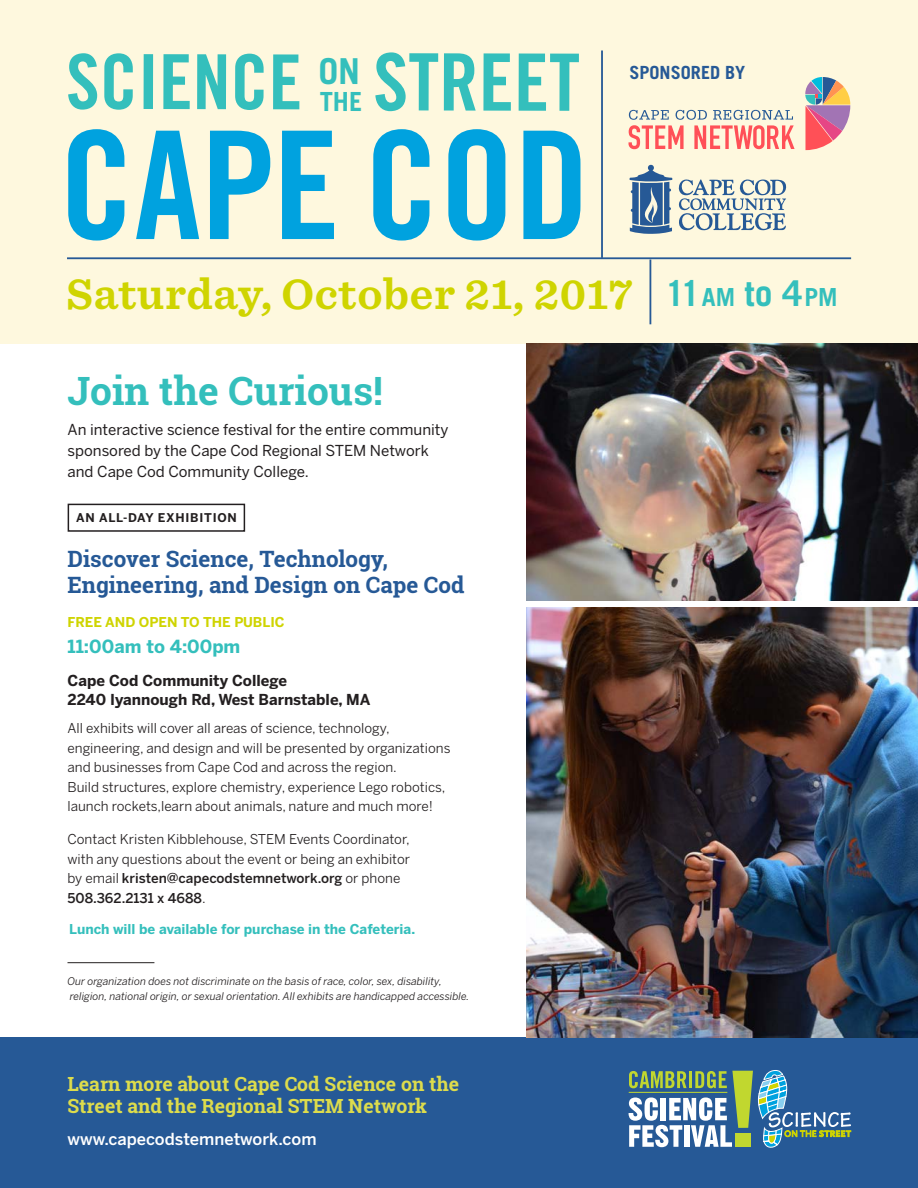
<style>
.page{position:relative;width:918px;height:1188px;background:#fff}
.page>*{position:absolute;margin:0;border:0;box-sizing:border-box;transform-origin:0 0}
.t1{font:150.15px "Trade Gothic Bold Cond Twenty";color:#00a2df}
.t2{font:75.9px "Trade Gothic Bold Cond Twenty";letter-spacing:-.005em;color:#34bfbc}
.t3{font:700 40.65px "Sentinel S Sm";color:#cfd400}
.red_header{font:700 39px "Roboto Slab";color:#34bfbc}
.t4{font:700 35.85px "Trade Gothic";color:#34bfbc}
.t5{font:700 35.55px "Trade Gothic";color:#34bfbc}
.t6{font:700 26.4px "Trade Gothic";color:#34bfbc}
.red_header-2{font:700 22.5px/25.5px "Roboto Slab";color:#265996}
.red_header-3{font:700 19.5px/22.5px "Roboto Slab";color:#dddc4c}
.t7{font:700 18.15px "Trade Gothic";color:#265996}
.red_header-4{font:700 18px "Benton Sans";color:#34bfbc}
.red_header-5{font:500 16.5px "Benton Sans";color:#fff}
.red_header-6{font:15px/21px "Benton Sans";color:#231f20}
.red_header-7{font:700 15px/19.5px "Benton Sans";color:#231f20}
.red_header-8{font:13.5px/19.5px "Benton Sans";color:#231f20}
.red_header-9{font:700 13.5px "Benton Sans";color:#34bfbc}
.red_header-10{font:700 13.5px "Benton Sans";color:#cfd400}
.red_header-11{font:700 12px "Benton Sans";letter-spacing:.06em;color:#231f20}
.red_header-12{font:italic 10.5px/15px "Benton Sans";color:#231f20}
.s1{font-size:79.2px}
.s2{font-weight:500}
.s3{font-size:24.9px}
</style>
<div class="page">
<div style="left:0;top:0;width:918px;height:343px;background:#fef8de"></div>
<div style="left:0;top:1037px;width:918px;height:151px;background:#265996"></div>
<svg style="left:629px;top:110px;width:166px;height:39px"></svg>
<svg style="left:805px;top:77px;width:45px;height:73px"></svg>
<hr style="left:601px;top:50px;width:2px;height:208px;background:#265996">
<hr style="left:650px;top:260px;width:1px;height:64px;background:#265996">
<hr style="left:67px;top:257px;width:784px;height:2px;background:#265996">
<svg style="left:630px;top:165px;width:42px;height:69px"></svg>
<svg style="left:679px;top:179px;width:107px;height:52px"></svg>
<img style="left:526px;top:343px;width:392px;height:257px">
<img style="left:526px;top:608px;width:392px;height:429px">
<div style="left:68px;top:504px;width:177px;height:28px;border:2px solid #231f20"></div>
<hr style="left:68px;top:962px;width:86px;height:1px;background:#231f20">
<svg style="left:629px;top:1070px;width:222px;height:78px"></svg>
<div style="left:736px;top:1133px;width:15px;height:14px;background:#c1d72f"></div>
<p class="t2" style="left:66px;top:36px;width:516px">SCIENCE <span class="s1">STREET</span></p>
<p class="t1" style="left:59px;top:94px;width:532px">CAPE COD</p>
<p class="t4" style="left:318px;top:49px;width:43px">ON</p>
<p class="t6" style="left:320px;top:86px;width:44px">THE</p>
<p class="t7" style="left:629px;top:61px;width:118px">SPONSORED BY</p>
<p class="t3" style="left:66px;top:260px;width:569px">Saturday, October 21, 2017</p>
<p class="red_header" style="left:68px;top:364px;width:317px">Join the Curious!</p>
<p class="red_header-6" style="left:68px;top:419px;width:382px">An interactive science festival for the entire community sponsored by the Cape Cod Regional STEM Network and Cape Cod Community College.</p>
<p class="red_header-11" style="left:76px;top:510px;width:162px">AN ALL-DAY EXHIBITION</p>
<p class="red_header-2" style="left:68px;top:546px;width:398px">Discover Science, Technology,<br>Engineering, and Design on Cape Cod</p>
<p class="red_header-10" style="left:68px;top:614px;width:219px">FREE AND OPEN TO THE PUBLIC</p>
<p class="red_header-4" style="left:68px;top:636px;width:174px">11:00am to 4:00pm</p>
<p class="red_header-7" style="left:68px;top:671px;width:304px">Cape Cod Community College<br>2240 Iyannough Rd, West Barnstable, MA</p>
<p class="red_header-8" style="left:68px;top:719px;width:385px">All exhibits will cover all areas of science, technology, engineering, and design and will be presented by organizations and businesses from Cape Cod and across the region.<br>Build structures, explore chemistry, experience Lego robotics, launch rockets,learn about animals, nature and much more!</p>
<p class="red_header-8" style="left:68px;top:830px;width:344px">Contact Kristen Kibblehouse, STEM Events Coordinator, with any questions about the event or being an exhibitor by email <span class="s2">kristen@capecodstemnetwork.org</span> or phone <span class="s2">508.362.2131 x 4688</span>.</p>
<p class="red_header-9" style="left:69px;top:922px;width:348px">Lunch will be available for purchase in the Cafeteria.</p>
<p class="red_header-12" style="left:68px;top:974px;width:403px">Our organization does not discriminate on the basis of race, color, sex, disability, religion, national origin, or sexual orientation. All exhibits are handicapped accessible.</p>
<p class="red_header-3" style="left:68px;top:1072px;width:393px">Learn more about Cape Cod Science on the<br>Street and the Regional STEM Network</p>
<p class="red_header-5" style="left:68px;top:1129px;width:251px">www.capecodstemnetwork.com</p>
<p class="t5" style="left:665px;top:271px;width:174px">11<span class="s3">AM</span> to 4<span class="s3">PM</span></p>
</div>
